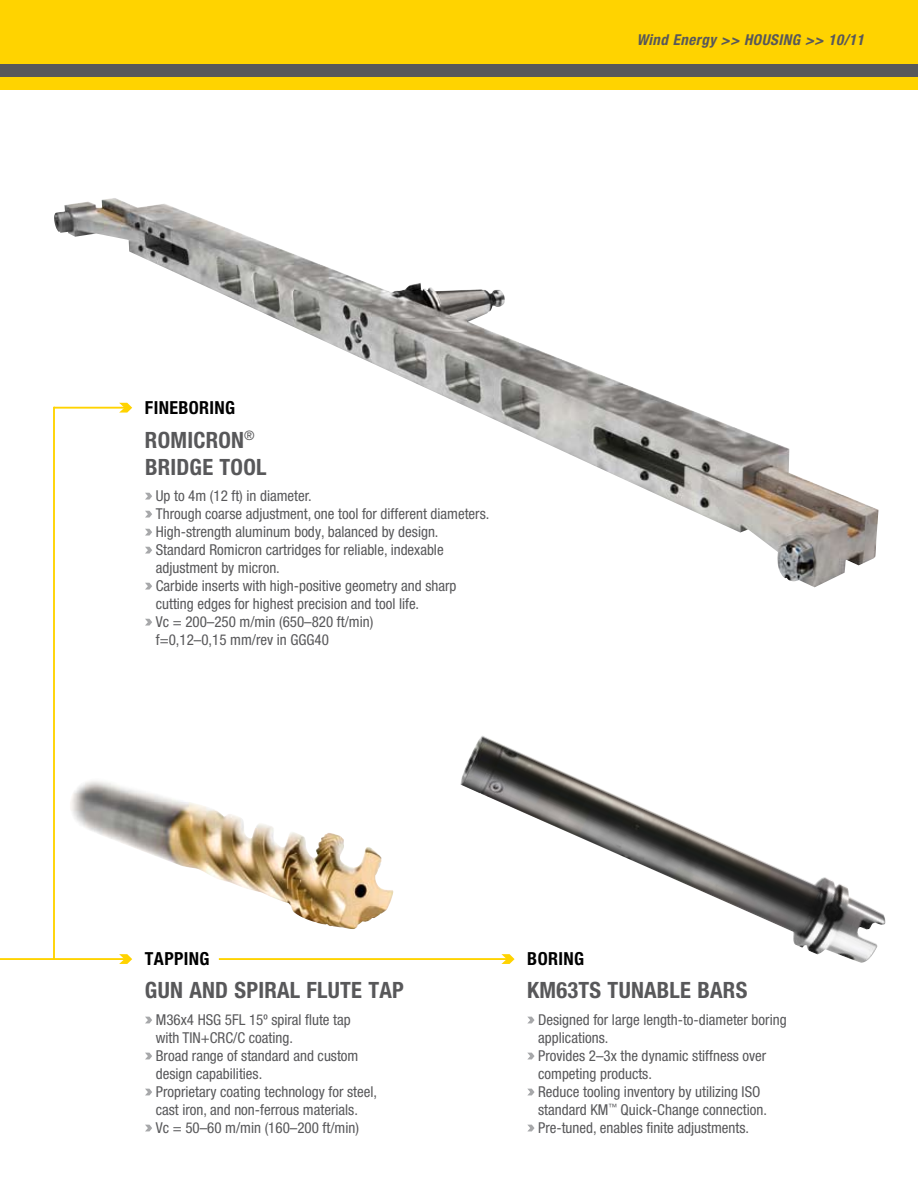
<style>
.page{position:relative;width:918px;height:1188px;background:#fff}
.page>*{position:absolute;margin:0;border:0;box-sizing:border-box;transform-origin:0 0}
.t1{font:700 condensed 22.5px "Helvetica Neue LT Pro";letter-spacing:.01em;color:#58585a}
.t2{font:700 condensed 18px "Helvetica Neue LT Pro";letter-spacing:.02em;color:#000}
.t3{font:condensed 15px/18px "Helvetica Neue LT Pro";color:#58585a}
.t4{font:italic 700 condensed 15px "Helvetica Neue LT Pro";letter-spacing:.03em;color:#58585a}
.t5{font:condensed 13.05px "Helvetica Neue LT Pro";color:#58585a}
</style>
<div class="page">
<hr style="left:0;top:958px;width:128px;height:2px;background:#ffd300">
<hr style="left:219px;top:958px;width:290px;height:2px;background:#ffd300">
<svg style="left:145px;top:1017px;width:7px;height:6px"></svg>
<svg style="left:145px;top:1053px;width:7px;height:6px"></svg>
<svg style="left:145px;top:1089px;width:7px;height:6px"></svg>
<svg style="left:145px;top:1125px;width:7px;height:6px"></svg>
<svg style="left:528px;top:1017px;width:7px;height:6px"></svg>
<svg style="left:528px;top:1053px;width:7px;height:6px"></svg>
<svg style="left:528px;top:1089px;width:7px;height:6px"></svg>
<svg style="left:528px;top:1125px;width:7px;height:6px"></svg>
<svg style="left:119px;top:954px;width:13px;height:10px"></svg>
<hr style="left:53px;top:407px;width:2px;height:553px;background:#ffd300">
<img style="left:54px;top:198px;width:824px;height:389px">
<img style="left:70px;top:794px;width:323px;height:135px">
<svg style="left:145px;top:493px;width:7px;height:7px"></svg>
<svg style="left:145px;top:511px;width:7px;height:7px"></svg>
<svg style="left:145px;top:529px;width:7px;height:7px"></svg>
<svg style="left:145px;top:547px;width:7px;height:7px"></svg>
<svg style="left:145px;top:583px;width:7px;height:7px"></svg>
<svg style="left:145px;top:619px;width:7px;height:7px"></svg>
<img style="left:459px;top:736px;width:427px;height:227px">
<div style="left:0;top:0;width:918px;height:89px;background:#ffd300"></div>
<div style="left:0;top:64px;width:918px;height:13px;background:#58585a"></div>
<p class="t4" style="left:637px;top:31px;width:229px">Wind Energy &gt;&gt; HOUSING &gt;&gt; 10/11</p>
<p class="t2" style="left:145px;top:397px;width:90px">FINEBORING</p>
<h1 class="t1" style="left:145px;top:427px;width:14px">ROMICRON</h1>
<p class="t5" style="left:244px;top:428px;width:12px">®</p>
<h1 class="t1" style="left:145px;top:454px;width:12px">BRID</h1>
<h1 class="t1" style="left:190px;top:454px;width:43px">GE TOOL</h1>
<p class="t3" style="left:156px;top:487px;width:335px">Up to 4m (12 ft) in diameter.<br>Through coarse adjustment, one tool for different diameters.<br>High-strength aluminum body, balanced by design.<br>Standard Romicron cartridges for reliable, indexable adjustment by micron.<br>Carbide inserts with high-positive geometry and sharp cutting edges for highest precision and tool life.<br>Vc = 200–250 m/min (650–820 ft/min)<br>f=0,12–0,15 mm/rev in GGG40</p>
<p class="t2" style="left:145px;top:948px;width:10px">TAPPIN</p>
<p class="t2" style="left:199px;top:948px;width:12px">G</p>
<h1 class="t1" style="left:145px;top:978px;width:113px">GUN AND SPIRAL</h1>
<h1 class="t1" style="left:307px;top:978px;width:12px">FLUTE</h1>
<h1 class="t1" style="left:369px;top:978px;width:13px">TAP</h1>
<p class="t3" style="left:156px;top:1010px;width:223px">M36x4 HSG 5FL 15º spiral flute tap with TIN+CRC/C coating.<br>Broad range of standard and custom design capabilities.<br>Proprietary coating technology for steel, cast iron, and non-ferrous materials.<br>Vc = 50–60 m/min (160–200 ft/min)</p>
<p class="t2" style="left:527px;top:948px;width:10px">BORIN</p>
<p class="t2" style="left:574px;top:948px;width:12px">G</p>
<h1 class="t1" style="left:527px;top:978px;width:220px">KM63TS TUNABLE BARS</h1>
<p class="t3" style="left:538px;top:1010px;width:250px">Designed for large length-to-diameter boring applications.<br>Provides 2–3x the dynamic stiffness over competing products.<br>Reduce tooling inventory by utilizing ISO standard KM<sup>™</sup> Quick-Change connection.<br>Pre-tuned, enables finite adjustments.</p>
</div>
